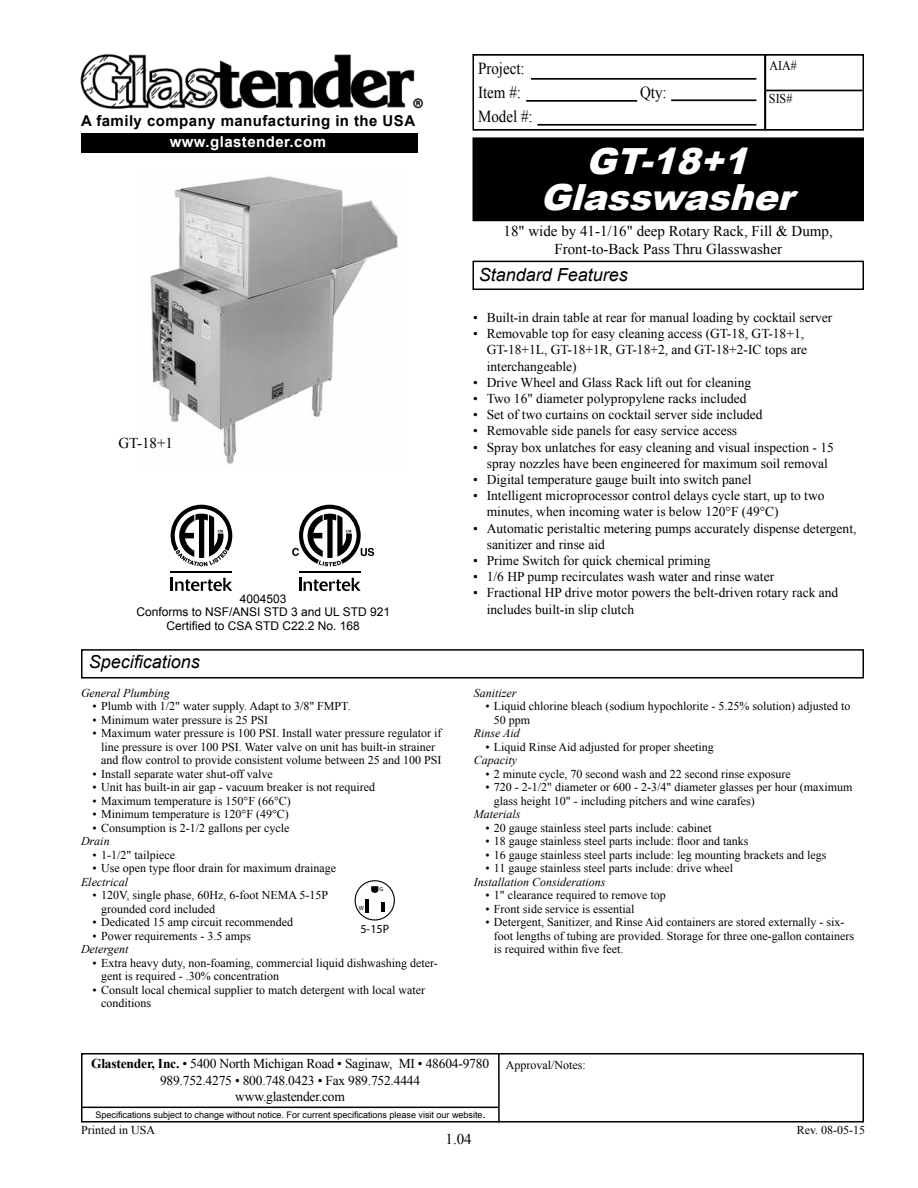
<style>
.page{position:relative;width:918px;height:1188px;background:#fff}
.page>*{position:absolute;margin:0;border:0;box-sizing:border-box;transform-origin:0 0}
.t1{font:italic 900 36px/36px "Arial";color:#fff;text-align:center}
.t2{font:italic 18px "Arial";color:#000}
.t3{font:16.8px/23.5px "Times New Roman";color:#000;scale:.89 1}
.t4{font:15px/18px "Times New Roman";color:#000;text-align:center}
.t5{font:700 15px "Arial";letter-spacing:.03em;color:#000}
.t6{font:700 15px "Arial";letter-spacing:.03em;color:#fff}
.t7{font:13.5px/16.2px "Times New Roman";color:#000}
.t8{font:13.5px "Times New Roman";color:#000;scale:.89 1}
.t9{font:12.15px "Myriad Pro";color:#000}
.t10{font:12px/13.5px "Times New Roman";color:#000}
.t11{font:italic 12px "Times New Roman";color:#000}
.t12{font:12px/13.5px "Arial";color:#000;text-align:center}
.t13{font:9px "Arial";color:#000}
.t14{font:6px "Myriad Pro";color:#000}
.s1{font-weight:700}
</style>
<div class="page">
<div style="left:473px;top:138px;width:390px;height:82px;background:#000"></div>
<div style="left:472px;top:137px;width:392px;height:84px;border:2px solid #000"></div>
<div style="left:81px;top:1053px;width:783px;height:70px;border:2px solid #000"></div>
<hr style="left:498px;top:1054px;width:2px;height:68px;background:#000">
<hr style="left:81px;top:1107px;width:418px;height:1px;background:#000">
<div style="left:472px;top:54px;width:294px;height:77px;border:2px solid #000"></div>
<hr style="left:531px;top:78px;width:225px;height:2px;background:#000">
<hr style="left:526px;top:100px;width:111px;height:2px;background:#000">
<hr style="left:671px;top:99px;width:85px;height:2px;background:#000">
<hr style="left:537px;top:124px;width:219px;height:2px;background:#000">
<div style="left:765px;top:54px;width:99px;height:77px;border:2px solid #000"></div>
<hr style="left:765px;top:90px;width:97px;height:1px;background:#000">
<div style="left:81px;top:649px;width:783px;height:30px;border:2px solid #000"></div>
<img style="left:80px;top:54px;width:343px;height:55px">
<div style="left:81px;top:133px;width:336px;height:20px;background:#000"></div>
<img style="left:150px;top:176px;width:249px;height:288px">
<div style="left:472px;top:261px;width:392px;height:29px;border:2px solid #000"></div>
<div style="left:355px;top:880px;width:40px;height:41px;border:1px solid #000;border-radius:50%"></div>
<svg style="left:381px;top:902px;width:3px;height:10px"></svg>
<hr style="left:365px;top:899px;width:4px;height:14px;background:#000">
<svg style="left:371px;top:886px;width:7px;height:7px"></svg>
<svg style="left:299px;top:578px;width:62px;height:13px"></svg>
<hr style="left:299px;top:571px;width:62px;height:2px;background:#000">
<svg style="left:292px;top:505px;width:82px;height:61px"></svg>
<svg style="left:171px;top:578px;width:61px;height:13px"></svg>
<hr style="left:171px;top:571px;width:61px;height:2px;background:#000">
<svg style="left:171px;top:505px;width:61px;height:62px"></svg>
<p class="t5" style="left:81px;top:110px;width:336px">A family company manufacturing in the USA</p>
<p class="t6" style="left:170px;top:131px;width:158px">www.glastender.com</p>
<p class="t4" style="left:118px;top:434px;width:56px">GT-18+1</p>
<p class="t12" style="left:136px;top:592px;width:255px">4004503<br>Conforms to NSF/ANSI STD 3 and UL STD 921<br>Certified to CSA STD C22.2 No. 168</p>
<h2 class="t2" style="left:89px;top:650px;width:113px">Specifications</h2>
<p class="t11" style="left:81px;top:684px;width:90px">General Plumbing</p>
<p class="t10" style="left:93px;top:699px;width:260px">• Plumb with 1/2" water supply. Adapt to 3/8" FMPT.</p>
<p class="t10" style="left:93px;top:713px;width:177px">• Minimum water pressure is 25 PSI</p>
<p class="t10" style="left:101px;top:726px;width:342px;text-indent:-9px">• Maximum water pressure is 100 PSI. Install water pressure regulator if line pressure is over 100 PSI. Water valve on unit has built-in strainer and flow control to provide consistent volume between 25 and 100 PSI</p>
<p class="t10" style="left:93px;top:767px;width:182px">• Install separate water shut-off valve</p>
<p class="t10" style="left:93px;top:780px;width:284px">• Unit has built-in air gap - vacuum breaker is not required</p>
<p class="t10" style="left:93px;top:794px;width:200px">• Maximum temperature is 150°F (66°C)</p>
<p class="t10" style="left:93px;top:807px;width:198px">• Minimum temperature is 120°F (49°C)</p>
<p class="t10" style="left:93px;top:821px;width:198px">• Consumption is 2-1/2 gallons per cycle</p>
<p class="t11" style="left:81px;top:833px;width:30px">Drain</p>
<p class="t10" style="left:93px;top:848px;width:84px">• 1-1/2" tailpiece</p>
<p class="t10" style="left:93px;top:861px;width:245px">• Use open type floor drain for maximum drainage</p>
<p class="t11" style="left:81px;top:873px;width:49px">Electrical</p>
<p class="t10" style="left:101px;top:888px;width:228px;text-indent:-9px">• 120V, single phase, 60Hz, 6-foot NEMA 5-15P grounded cord included</p>
<p class="t10" style="left:93px;top:915px;width:202px">• Dedicated 15 amp circuit recommended</p>
<p class="t10" style="left:93px;top:929px;width:160px">• Power requirements - 3.5 amps</p>
<p class="t11" style="left:81px;top:941px;width:49px">Detergent</p>
<p class="t10" style="left:101px;top:956px;width:338px;text-indent:-9px">• Extra heavy duty, non-foaming, commercial liquid dishwashing deter&shy;gent is required - .30% concentration</p>
<p class="t10" style="left:101px;top:983px;width:326px;text-indent:-9px">• Consult local chemical supplier to match detergent with local water conditions</p>
<p class="t14" style="left:380px;top:885px;width:5px">G</p>
<p class="t14" style="left:359px;top:904px;width:7px">W</p>
<p class="t9" style="left:360px;top:922px;width:30px">5-15P</p>
<h3 class="t3" style="left:478px;top:57px;width:54px">Project:<br>Item #:</h3>
<h3 class="t3" style="left:478px;top:104px;width:63px">Model #:</h3>
<h3 class="t3" style="left:640px;top:80px;width:31px">Qty:</h3>
<p class="t8" style="left:770px;top:56px;width:32px">AIA#</p>
<p class="t8" style="left:769px;top:90px;width:28px">SIS#</p>
<h1 class="t1" style="left:540px;top:142px;width:268px">GT-18+1<br>Glasswasher</h1>
<p class="t4" style="left:504px;top:222px;width:331px">18" wide by 41-1/16" deep Rotary Rack, Fill &amp; Dump,<br>Front-to-Back Pass Thru Glasswasher</p>
<h2 class="t2" style="left:479px;top:263px;width:151px">Standard Features</h2>
<p class="t7" style="left:473px;top:309px;width:361px">• Built-in drain table at rear for manual loading by cocktail server</p>
<p class="t7" style="left:487px;top:325px;width:322px;text-indent:-14px">• Removable top for easy cleaning access (GT-18, GT-18+1,<br>GT-18+1L, GT-18+1R, GT-18+2, and GT-18+2-IC tops are interchangeable)</p>
<p class="t7" style="left:473px;top:374px;width:279px">• Drive Wheel and Glass Rack lift out for cleaning</p>
<p class="t7" style="left:473px;top:390px;width:275px">• Two 16" diameter polypropylene racks included</p>
<p class="t7" style="left:473px;top:406px;width:291px">• Set of two curtains on cocktail server side included</p>
<p class="t7" style="left:473px;top:423px;width:265px">• Removable side panels for easy service access</p>
<p class="t7" style="left:473px;top:439px;width:362px;text-align:center">• Spray box unlatches for easy cleaning and visual inspection - 15 spray nozzles have been engineered for maximum soil removal</p>
<p class="t7" style="left:473px;top:471px;width:280px">• Digital temperature gauge built into switch panel</p>
<p class="t7" style="left:487px;top:487px;width:339px;text-indent:-14px">• Intelligent microprocessor control delays cycle start, up to two minutes, when incoming water is below 120°F (49°C)</p>
<p class="t7" style="left:487px;top:520px;width:371px;text-indent:-14px">• Automatic peristaltic metering pumps accurately dispense detergent, sanitizer and rinse aid</p>
<p class="t7" style="left:473px;top:552px;width:239px">• Prime Switch for quick chemical priming</p>
<p class="t7" style="left:473px;top:568px;width:302px">• 1/6 HP pump recirculates wash water and rinse water</p>
<p class="t7" style="left:487px;top:585px;width:353px;text-indent:-14px">• Fractional HP drive motor powers the belt-driven rotary rack and includes built-in slip clutch</p>
<p class="t11" style="left:474px;top:684px;width:44px">Sanitizer</p>
<p class="t10" style="left:494px;top:699px;width:358px;text-indent:-9px">• Liquid chlorine bleach (sodium hypochlorite - 5.25% solution) adjusted to<br>50 ppm</p>
<p class="t11" style="left:474px;top:725px;width:48px">Rinse Aid</p>
<p class="t10" style="left:485px;top:740px;width:230px">• Liquid Rinse Aid adjusted for proper sheeting</p>
<p class="t11" style="left:474px;top:752px;width:45px">Capacity</p>
<p class="t10" style="left:485px;top:767px;width:307px">• 2 minute cycle, 70 second wash and 22 second rinse exposure</p>
<p class="t10" style="left:494px;top:780px;width:360px;text-indent:-9px">• 720 - 2-1/2" diameter or 600 - 2-3/4" diameter glasses per hour (maximum glass height 10" - including pitchers and wine carafes)</p>
<p class="t11" style="left:474px;top:806px;width:48px">Materials</p>
<p class="t10" style="left:485px;top:821px;width:228px">• 20 gauge stainless steel parts include: cabinet</p>
<p class="t10" style="left:485px;top:834px;width:265px">• 18 gauge stainless steel parts include: floor and tanks</p>
<p class="t10" style="left:485px;top:848px;width:343px">• 16 gauge stainless steel parts include: leg mounting brackets and legs</p>
<p class="t10" style="left:485px;top:861px;width:249px">• 11 gauge stainless steel parts include: drive wheel</p>
<p class="t11" style="left:474px;top:873px;width:133px">Installation Considerations</p>
<p class="t10" style="left:485px;top:888px;width:182px">• 1" clearance required to remove top</p>
<p class="t10" style="left:485px;top:902px;width:151px">• Front side service is essential</p>
<p class="t10" style="left:494px;top:915px;width:362px;text-indent:-9px">• Detergent, Sanitizer, and Rinse Aid containers are stored externally - six&shy;foot lengths of tubing are provided. Storage for three one-gallon containers is required within five feet.</p>
<p class="t7" style="left:91px;top:1056px;width:399px;text-align:center"><span class="s1">Glastender, Inc.</span> • 5400 North Michigan Road • Saginaw, MI • 48604-9780<br>989.752.4275 • 800.748.0423 • Fax 989.752.4444<br>www.glastender.com</p>
<p class="t10" style="left:506px;top:1058px;width:81px">Approval/Notes:</p>
<p class="t13" style="left:96px;top:1108px;width:391px">Specifications subject to change without notice. For current specifications please visit our website<span class="s1">.</span></p>
<p class="t10" style="left:81px;top:1123px;width:76px">Printed in USA</p>
<p class="t4" style="left:446px;top:1130px;width:28px">1.04</p>
<p class="t10" style="left:797px;top:1123px;width:70px">Rev. 08-05-15</p>
</div>
